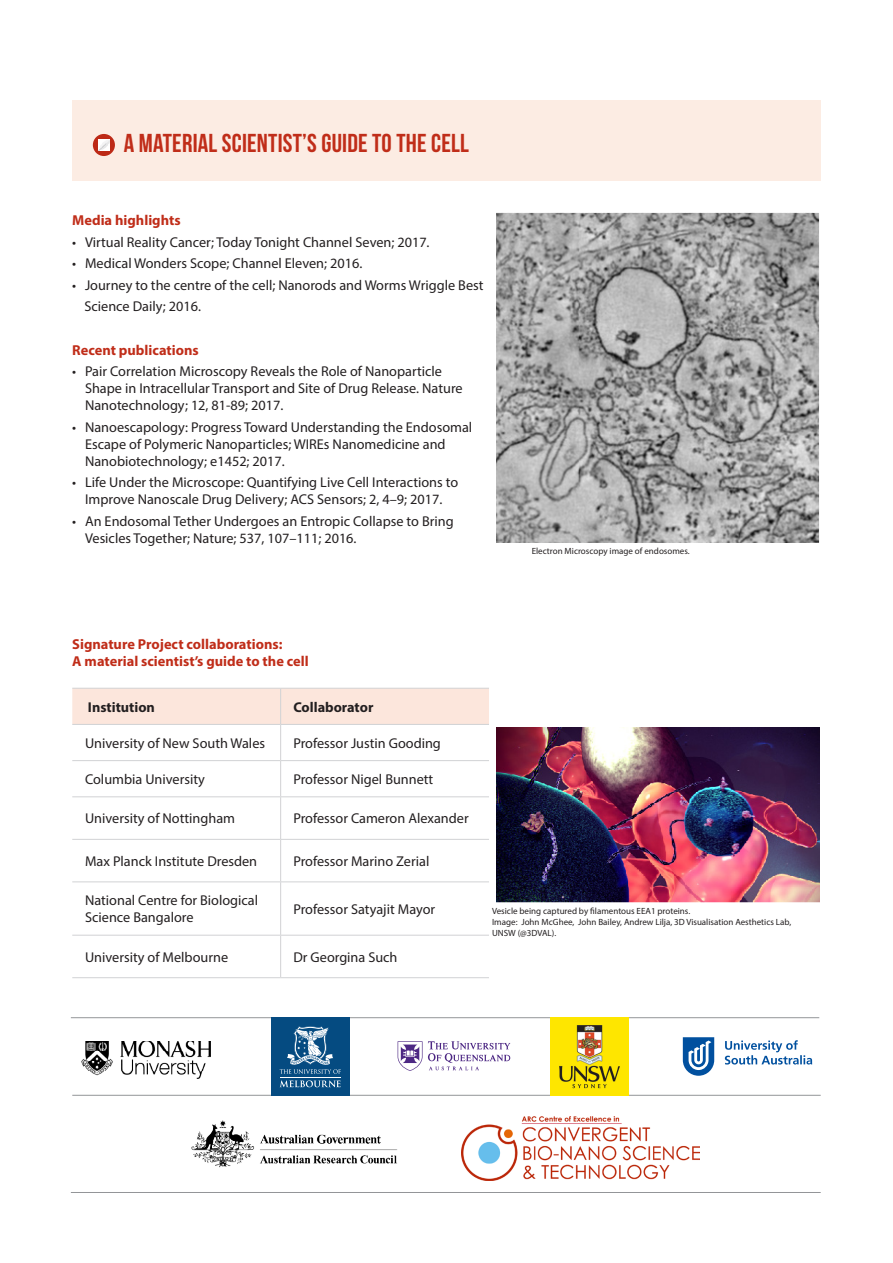
<style>
.page{position:relative;width:893px;height:1263px;background:#fff}
.page>*{position:absolute;margin:0;border:0;box-sizing:border-box;transform-origin:0 0}
.Sig_project_heading{font:25.95px "Bebas Neue";letter-spacing:.01em;color:#c02d19}
.sub_10pt{font:700 14.4px/17.2px "Myriad Pro";color:#c02d19}
.bullet_text{font:700 14.4px "Myriad Pro";color:#c02d19}
.bullet_text-2{font:14.25px/17.1px "Myriad Pro";color:#231f20}
.t1{font:700 14.25px "Myriad Pro";color:#231f20}
.t2{font:9px/10.8px "Myriad Pro";color:#231f20}
</style>
<div class="page">
<div style="left:72px;top:689px;width:417px;height:35px;background:#fce6dc"></div>
<svg style="left:72px;top:761px;width:417px;height:174px"></svg>
<hr style="left:280px;top:725px;width:1px;height:35px;background:#d1d2d4">
<hr style="left:72px;top:760px;width:209px;height:1px;background:#d1d2d4">
<hr style="left:281px;top:760px;width:208px;height:1px;background:#d1d2d4">
<hr style="left:280px;top:761px;width:1px;height:35px;background:#d1d2d4">
<hr style="left:72px;top:796px;width:209px;height:1px;background:#d1d2d4">
<hr style="left:281px;top:796px;width:208px;height:1px;background:#d1d2d4">
<hr style="left:280px;top:797px;width:1px;height:42px;background:#d1d2d4">
<hr style="left:72px;top:839px;width:209px;height:1px;background:#d1d2d4">
<hr style="left:281px;top:839px;width:208px;height:1px;background:#d1d2d4">
<hr style="left:280px;top:840px;width:1px;height:41px;background:#d1d2d4">
<hr style="left:72px;top:881px;width:209px;height:1px;background:#d1d2d4">
<hr style="left:281px;top:881px;width:208px;height:1px;background:#d1d2d4">
<hr style="left:280px;top:882px;width:1px;height:53px;background:#d1d2d4">
<hr style="left:72px;top:935px;width:209px;height:1px;background:#d1d2d4">
<hr style="left:281px;top:935px;width:208px;height:1px;background:#d1d2d4">
<hr style="left:280px;top:935px;width:1px;height:42px;background:#d1d2d4">
<hr style="left:72px;top:977px;width:209px;height:1px;background:#d1d2d4">
<hr style="left:281px;top:977px;width:208px;height:1px;background:#d1d2d4">
<hr style="left:72px;top:688px;width:209px;height:1px;background:#d1d2d4">
<hr style="left:281px;top:688px;width:208px;height:1px;background:#d1d2d4">
<hr style="left:280px;top:689px;width:1px;height:35px;background:#d1d2d4">
<hr style="left:72px;top:724px;width:209px;height:1px;background:#d1d2d4">
<hr style="left:281px;top:724px;width:208px;height:1px;background:#d1d2d4">
<img style="left:191px;top:1120px;width:207px;height:48px">
<hr style="left:72px;top:1095px;width:749px;height:1px;background:#939598">
<hr style="left:71px;top:1017px;width:748px;height:1px;background:#939598">
<hr style="left:71px;top:1192px;width:750px;height:1px;background:#939598">
<img style="left:461px;top:1116px;width:238px;height:65px">
<div style="left:72px;top:100px;width:749px;height:80px;background:#fcece3"></div>
<svg style="left:93px;top:134px;width:22px;height:22px"></svg>
<svg style="left:99px;top:139px;width:10px;height:11px"></svg>
<img style="left:497px;top:213px;width:323px;height:330px">
<img style="left:496px;top:727px;width:323px;height:176px">
<img style="left:82px;top:1041px;width:129px;height:37px">
<svg style="left:725px;top:1040px;width:87px;height:24px"></svg>
<svg style="left:683px;top:1037px;width:31px;height:39px"></svg>
<img style="left:550px;top:1017px;width:79px;height:79px">
<div style="left:271px;top:1017px;width:78px;height:79px;background:#054b81"></div>
<hr style="left:280px;top:1077px;width:60px;height:1px;background:#fff">
<svg style="left:280px;top:1080px;width:61px;height:7px"></svg>
<svg style="left:280px;top:1026px;width:61px;height:48px"></svg>
<svg style="left:398px;top:1041px;width:112px;height:30px"></svg>
<p class="Sig_project_heading" style="left:124px;top:129px;width:347px">A MATERIAL SCIENTIST’S GUIDE TO THE CELL</p>
<p class="sub_10pt" style="left:72px;top:211px;width:110px">Media highlights</p>
<p class="bullet_text-2" style="left:72px;top:233px;width:359px">• Virtual Reality Cancer; Today Tonight Channel Seven; 2017.</p>
<p class="bullet_text-2" style="left:72px;top:255px;width:292px">• Medical Wonders Scope; Channel Eleven; 2016.</p>
<p class="bullet_text-2" style="left:72px;top:276px;width:413px">• Journey to the centre of the cell; Nanorods and Worms Wriggle Best</p>
<p class="bullet_text-2" style="left:84px;top:297px;width:118px">Science Daily; 2016.</p>
<p class="bullet_text" style="left:72px;top:341px;width:128px">Recent publications</p>
<p class="bullet_text-2" style="left:85px;top:363px;width:379px;text-indent:-13px">• Pair Correlation Microscopy Reveals the Role of Nanoparticle<br>Shape in Intracellular Transport and Site of Drug Release. Nature<br>Nanotechnology; 12, 81-89; 2017.</p>
<p class="bullet_text-2" style="left:85px;top:418px;width:389px;text-indent:-13px">• Nanoescapology: Progress Toward Understanding the Endosomal<br>Escape of Polymeric Nanoparticles; WIREs Nanomedicine and<br>Nanobiotechnology; e1452; 2017.</p>
<p class="bullet_text-2" style="left:72px;top:474px;width:388px;text-align:center">• Life Under the Microscope: Quantifying Live Cell Interactions to<br>Improve Nanoscale Drug Delivery; ACS Sensors; 2, 4–9; 2017.</p>
<p class="bullet_text-2" style="left:85px;top:512px;width:370px;text-indent:-13px">• An Endosomal Tether Undergoes an Entropic Collapse to Bring<br>Vesicles Together; Nature; 537, 107–111; 2016.</p>
<p class="t2" style="left:532px;top:545px;width:160px">Electron Microscopy image of endosomes.</p>
<p class="sub_10pt" style="left:72px;top:635px;width:238px">Signature Project collaborations:<br>A material scientist’s guide to the cell</p>
<p class="t1" style="left:88px;top:697px;width:69px">Institution</p>
<p class="t1" style="left:293px;top:697px;width:82px">Collaborator</p>
<p class="bullet_text-2" style="left:85px;top:734px;width:182px">University of New South Wales</p>
<p class="bullet_text-2" style="left:293px;top:734px;width:149px">Professor Justin Gooding</p>
<p class="bullet_text-2" style="left:85px;top:770px;width:121px">Columbia University</p>
<p class="bullet_text-2" style="left:293px;top:770px;width:141px">Professor Nigel Bunnett</p>
<p class="bullet_text-2" style="left:85px;top:810px;width:152px">University of Nottingham</p>
<p class="bullet_text-2" style="left:293px;top:810px;width:177px">Professor Cameron Alexander</p>
<p class="bullet_text-2" style="left:85px;top:852px;width:174px">Max Planck Institute Dresden</p>
<p class="bullet_text-2" style="left:293px;top:852px;width:137px">Professor Marino Zerial</p>
<p class="bullet_text-2" style="left:85px;top:892px;width:175px">National Centre for Biological<br>Science Bangalore</p>
<p class="bullet_text-2" style="left:293px;top:900px;width:143px">Professor Satyajit Mayor</p>
<p class="bullet_text-2" style="left:85px;top:948px;width:145px">University of Melbourne</p>
<p class="bullet_text-2" style="left:293px;top:948px;width:106px">Dr Georgina Such</p>
<p class="t2" style="left:492px;top:906px;width:200px">Vesicle being captured by filamentous EEA1 proteins.</p>
<p class="t2" style="left:492px;top:916px;width:301px">Image: John McGhee, John Bailey, Andrew Lilja, 3D Visualisation Aesthetics Lab,<br>UNSW (@3DVAL).</p>
</div>
